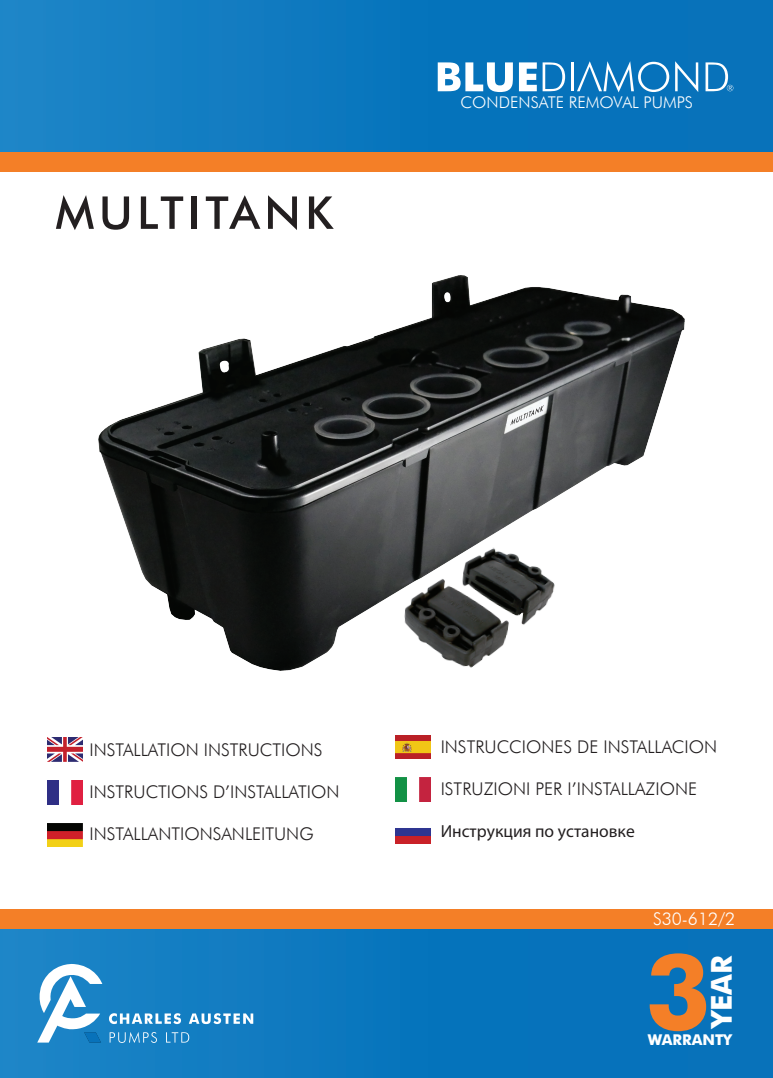
<style>
.page{position:relative;width:773px;height:1078px;background:#fff}
.page>*{position:absolute;margin:0;border:0;box-sizing:border-box;transform-origin:0 0}
.t1{font:700 105px "Futura BT";color:#f47f27}
.t2{font:700 28.75px "Futura BT";color:#fff}
.t3{font:300 17.5px "Futura BT";color:#231f20}
.t4{font:17.5px "Myriad Pro";color:#231f20}
.t5{font:300 17.5px "Futura BT";color:#fff}
.t6{font:300 16.25px "Futura BT";color:#fff}
.t7{font:700 14.75px "Futura BT";color:#fff}
</style>
<div class="page">
<div style="left:0;top:919px;width:772px;height:158px;background:linear-gradient(to right,#1a83c6,#006db7)"></div>
<div style="left:0;top:0;width:772px;height:158px;background:linear-gradient(to right,#1983c6,#016eb8)"></div>
<div style="left:0;top:152px;width:772px;height:20px;background:#f47f27"></div>
<div style="left:0;top:908px;width:772px;height:20px;background:#f47f27"></div>
<svg style="left:437px;top:62px;width:76px;height:30px"></svg>
<svg style="left:519px;top:62px;width:17px;height:29px"></svg>
<svg style="left:542px;top:62px;width:23px;height:29px"></svg>
<hr style="left:571px;top:62px;width:2px;height:29px;background:#fff">
<svg style="left:675px;top:61px;width:23px;height:31px"></svg>
<svg style="left:705px;top:62px;width:28px;height:29px"></svg>
<svg style="left:577px;top:61px;width:92px;height:31px;background:#3b90c9"></svg>
<svg style="left:35px;top:962px;width:67px;height:80px"></svg>
<svg style="left:109px;top:1012px;width:72px;height:11px"></svg>
<svg style="left:189px;top:1012px;width:64px;height:11px"></svg>
<svg style="left:110px;top:1031px;width:47px;height:11px"></svg>
<svg style="left:166px;top:1031px;width:23px;height:11px"></svg>
<svg style="left:56px;top:195px;width:38px;height:35px"></svg>
<svg style="left:102px;top:196px;width:27px;height:34px"></svg>
<svg style="left:141px;top:196px;width:42px;height:33px"></svg>
<div style="left:192px;top:196px;width:5px;height:33px;background:#231f20"></div>
<svg style="left:206px;top:195px;width:54px;height:34px"></svg>
<svg style="left:268px;top:195px;width:29px;height:35px"></svg>
<svg style="left:309px;top:196px;width:25px;height:33px"></svg>
<img style="left:98px;top:275px;width:586px;height:395px">
<img style="left:396px;top:537px;width:164px;height:133px">
<img style="left:47px;top:780px;width:36px;height:24px">
<img style="left:47px;top:737px;width:36px;height:24px">
<img style="left:47px;top:823px;width:36px;height:23px">
<img style="left:395px;top:777px;width:36px;height:24px">
<img style="left:395px;top:735px;width:36px;height:23px">
<img style="left:395px;top:828px;width:36px;height:15px">
<p class="t6" style="left:460px;top:92px;width:234px">CONDENSATE REMOVAL PUMPS</p>
<p class="t3" style="left:90px;top:738px;width:234px">INSTALLATION INSTRUCTIONS</p>
<p class="t3" style="left:90px;top:780px;width:251px">INSTRUCTIONS D’INSTALLATION</p>
<p class="t3" style="left:90px;top:822px;width:225px">INSTALLANTIONSANLEITUNG</p>
<p class="t3" style="left:440px;top:736px;width:278px">INSTRUCCIONES DE INSTALLACION</p>
<p class="t3" style="left:440px;top:778px;width:258px">ISTRUZIONI PER I’INSTALLAZIONE</p>
<p class="t4" style="left:440px;top:820px;width:195px">Инструкция по установке</p>
<p class="t5" style="left:653px;top:907px;width:84px">S30-612/2</p>
<h1 class="t1" style="left:645px;top:927px;width:67px">3</h1>
<h2 class="t2" style="left:703px;top:1027px;width:74px;rotate:-90deg">YEAR</h2>
<p class="t7" style="left:647px;top:1030px;width:86px">WARRANTY</p>
</div>
